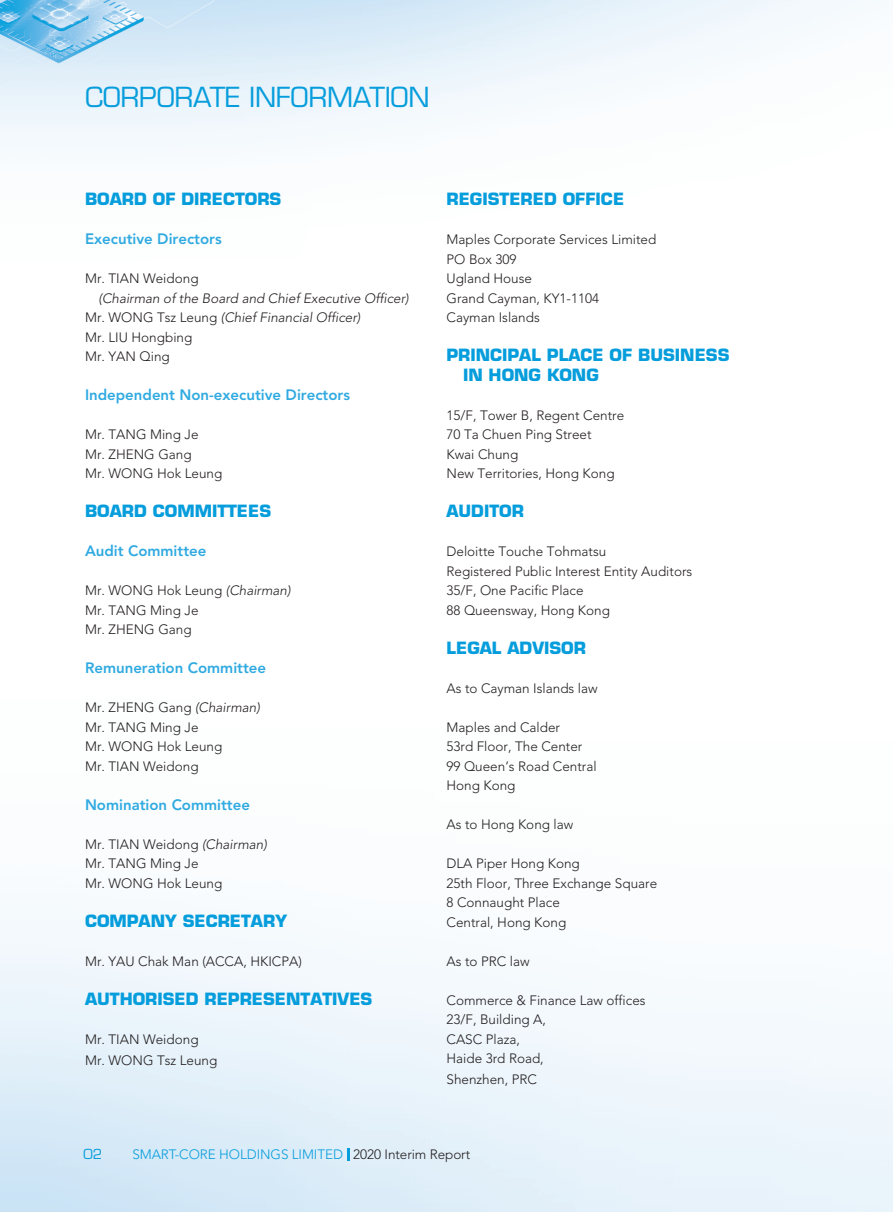
<style>
.page{position:relative;width:893px;height:1212px;background:#fff}
.page>*{position:absolute;margin:0;border:0;box-sizing:border-box;transform-origin:0 0}
.t1{font:27px "Eurostile LT Std";letter-spacing:-.01em;color:#069ddc}
._01_H1{font:700 16.5px "Eurostile LT Std";color:#069ddc}
._02_H2{font:800 15px "Avenir LT Std";color:#30aae1}
._00_txt{font:300 13.5px "Avenir LT Std";color:#231f20}
._00_txt-2{font:italic 300 13.5px "Avenir LT Std";color:#231f20}
.t2{font:300 13.5px "Avenir LT Std";letter-spacing:-.005em;color:#069ddc}
.t3{font:13.5px "Eurostile LT Std";color:#069ddc}
.s1{font-style:normal}
.s2{font-style:italic}
.s3{color:#231f20}
</style>
<div class="page">
<img style="left:0;top:0;width:893px;height:1212px">
<svg style="left:347px;top:1148px;width:2px;height:12px"></svg>
<p class="t1" style="left:85px;top:81px;width:346px">CORPORATE INFORMATION</p>
<p class="_01_H1" style="left:85px;top:189px;width:198px">BOARD OF DIRECTORS</p>
<p class="_02_H2" style="left:85px;top:230px;width:138px">Executive Directors</p>
<p class="_00_txt" style="left:85px;top:270px;width:115px">Mr. TIAN Weidong</p>
<p class="_00_txt-2" style="left:99px;top:290px;width:312px">(Chairman of the Board and Chief Executive Officer)</p>
<p class="_00_txt-2" style="left:85px;top:309px;width:277px"><span class="s1">Mr. WONG Tsz Leung</span> (Chief Financial Officer)</p>
<p class="_00_txt" style="left:85px;top:329px;width:109px">Mr. LIU Hongbing</p>
<p class="_00_txt" style="left:85px;top:348px;width:86px">Mr. YAN Qing</p>
<p class="_02_H2" style="left:85px;top:386px;width:267px">Independent Non-executive Directors</p>
<p class="_00_txt" style="left:85px;top:426px;width:115px">Mr. TANG Ming Je</p>
<p class="_00_txt" style="left:85px;top:446px;width:108px">Mr. ZHENG Gang</p>
<p class="_00_txt" style="left:85px;top:465px;width:139px">Mr. WONG Hok Leung</p>
<p class="_01_H1" style="left:85px;top:501px;width:188px">BOARD COMMITTEES</p>
<p class="_02_H2" style="left:85px;top:542px;width:123px">Audit Committee</p>
<p class="_00_txt" style="left:85px;top:582px;width:207px">Mr. WONG Hok Leung <span class="s2">(Chairman)</span></p>
<p class="_00_txt" style="left:85px;top:602px;width:115px">Mr. TANG Ming Je</p>
<p class="_00_txt" style="left:85px;top:621px;width:108px">Mr. ZHENG Gang</p>
<p class="_02_H2" style="left:85px;top:659px;width:183px">Remuneration Committee</p>
<p class="_00_txt" style="left:85px;top:699px;width:176px">Mr. ZHENG Gang <span class="s2">(Chairman)</span></p>
<p class="_00_txt" style="left:85px;top:719px;width:115px">Mr. TANG Ming Je</p>
<p class="_00_txt" style="left:85px;top:738px;width:139px">Mr. WONG Hok Leung</p>
<p class="_00_txt" style="left:85px;top:758px;width:115px">Mr. TIAN Weidong</p>
<p class="_02_H2" style="left:85px;top:795px;width:166px">Nomination Committee</p>
<p class="_00_txt" style="left:85px;top:836px;width:183px">Mr. TIAN Weidong <span class="s2">(Chairman)</span></p>
<p class="_00_txt" style="left:85px;top:855px;width:115px">Mr. TANG Ming Je</p>
<p class="_00_txt" style="left:85px;top:875px;width:139px">Mr. WONG Hok Leung</p>
<p class="_01_H1" style="left:85px;top:910px;width:203px">COMPANY SECRETARY</p>
<p class="_00_txt" style="left:85px;top:953px;width:218px">Mr. YAU Chak Man (ACCA, HKICPA)</p>
<p class="_01_H1" style="left:85px;top:988px;width:289px">AUTHORISED REPRESENTATIVES</p>
<p class="_00_txt" style="left:85px;top:1031px;width:115px">Mr. TIAN Weidong</p>
<p class="_00_txt" style="left:85px;top:1052px;width:134px">Mr. WONG Tsz Leung</p>
<p class="_01_H1" style="left:446px;top:189px;width:179px">REGISTERED OFFICE</p>
<p class="_00_txt" style="left:446px;top:231px;width:211px">Maples Corporate Services Limited</p>
<p class="_00_txt" style="left:446px;top:251px;width:72px">PO Box 309</p>
<p class="_00_txt" style="left:446px;top:270px;width:87px">Ugland House</p>
<p class="_00_txt" style="left:446px;top:290px;width:154px">Grand Cayman, KY1-1104</p>
<p class="_00_txt" style="left:446px;top:309px;width:95px">Cayman Islands</p>
<p class="_01_H1" style="left:446px;top:345px;width:284px">PRINCIPAL PLACE OF BUSINESS</p>
<p class="_01_H1" style="left:463px;top:364px;width:137px">IN HONG KONG</p>
<p class="_00_txt" style="left:446px;top:407px;width:179px">15/F, Tower B, Regent Centre</p>
<p class="_00_txt" style="left:446px;top:426px;width:147px">70 Ta Chuen Ping Street</p>
<p class="_00_txt" style="left:446px;top:446px;width:73px">Kwai Chung</p>
<p class="_00_txt" style="left:446px;top:465px;width:170px">New Territories, Hong Kong</p>
<p class="_01_H1" style="left:446px;top:501px;width:79px">AUDITOR</p>
<p class="_00_txt" style="left:446px;top:543px;width:161px">Deloitte Touche Tohmatsu</p>
<p class="_00_txt" style="left:446px;top:563px;width:247px">Registered Public Interest Entity Auditors</p>
<p class="_00_txt" style="left:446px;top:582px;width:139px">35/F, One Pacific Place</p>
<p class="_00_txt" style="left:446px;top:602px;width:165px">88 Queensway, Hong Kong</p>
<p class="_01_H1" style="left:446px;top:637px;width:141px">LEGAL ADVISOR</p>
<p class="_00_txt" style="left:446px;top:680px;width:153px">As to Cayman Islands law</p>
<p class="_00_txt" style="left:446px;top:719px;width:115px">Maples and Calder</p>
<p class="_00_txt" style="left:446px;top:738px;width:137px">53rd Floor, The Center</p>
<p class="_00_txt" style="left:446px;top:758px;width:152px">99 Queen’s Road Central</p>
<p class="_00_txt" style="left:446px;top:777px;width:71px">Hong Kong</p>
<p class="_00_txt" style="left:446px;top:816px;width:128px">As to Hong Kong law</p>
<p class="_00_txt" style="left:446px;top:855px;width:135px">DLA Piper Hong Kong</p>
<p class="_00_txt" style="left:446px;top:875px;width:212px">25th Floor, Three Exchange Square</p>
<p class="_00_txt" style="left:446px;top:894px;width:115px">8 Connaught Place</p>
<p class="_00_txt" style="left:446px;top:914px;width:121px">Central, Hong Kong</p>
<p class="_00_txt" style="left:446px;top:953px;width:85px">As to PRC law</p>
<p class="_00_txt" style="left:446px;top:992px;width:201px">Commerce &amp; Finance Law offices</p>
<p class="_00_txt" style="left:446px;top:1011px;width:101px">23/F, Building A,</p>
<p class="_00_txt" style="left:446px;top:1031px;width:75px">CASC Plaza,</p>
<p class="_00_txt" style="left:446px;top:1050px;width:99px">Haide 3rd Road,</p>
<p class="_00_txt" style="left:446px;top:1071px;width:92px">Shenzhen, PRC</p>
<p class="t3" style="left:83px;top:1146px;width:20px">02</p>
<p class="t2" style="left:132px;top:1147px;width:339px">SMART-CORE HOLDINGS LIMITED <span class="s3">2020 Interim Report</span></p>
</div>
